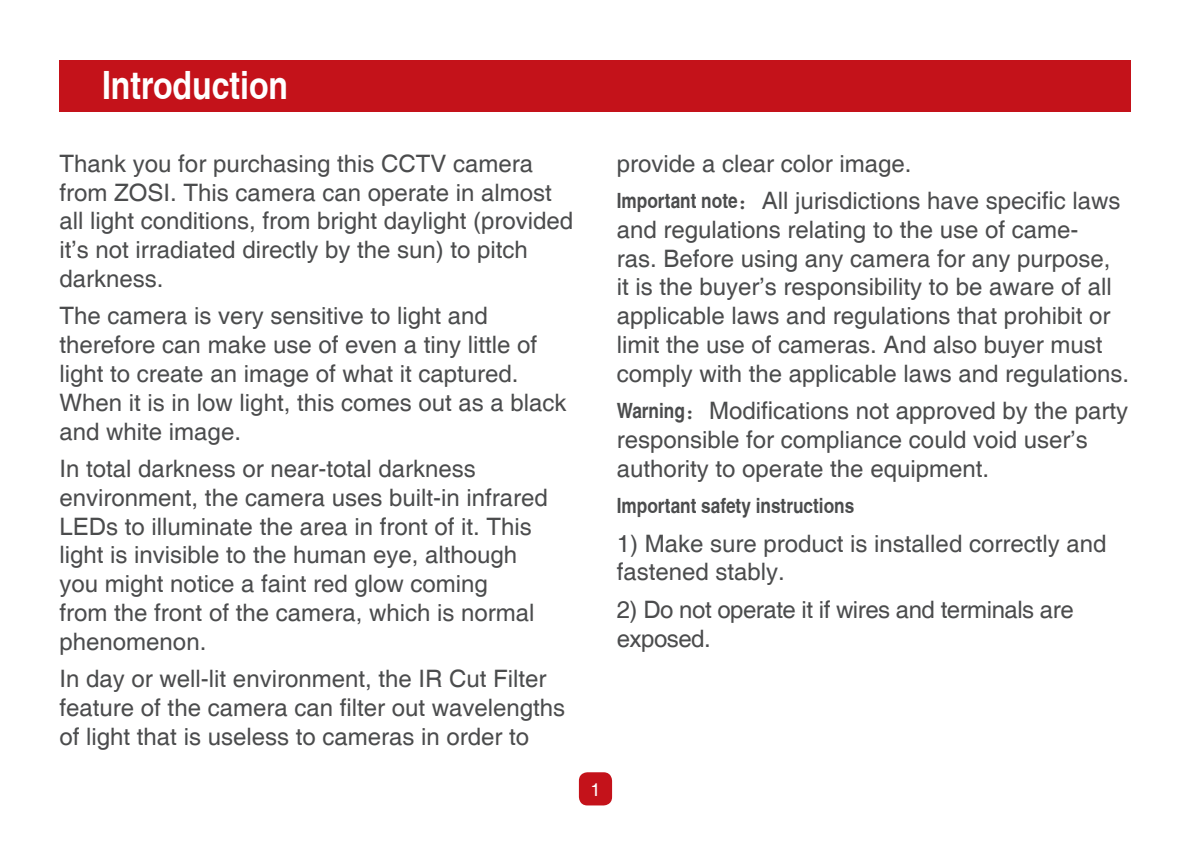
<style>
.page{position:relative;width:1191px;height:851px;background:#fff}
.page>*{position:absolute;margin:0;border:0;box-sizing:border-box;transform-origin:0 0}
.t1{font:700 condensed 39px "Helvetica";color:#fff}
.t2{font:24px/28.8px "Helvetica";color:#4b4c4d}
.t3{font:24px/28.8px "Helvetica";letter-spacing:-.02em;color:#4b4c4d}
.t4{font:700 condensed 21px "Helvetica";color:#4b4c4d}
.t5{font:18px "Helvetica";color:#fff}
.s1{font-weight:700;font-stretch:condensed;font-size:21px}
.s2{font-family:"Sim Sun"}
</style>
<div class="page">
<div style="left:60px;top:60px;width:1071px;height:51px;background:#c4121a"></div>
<div style="left:579px;top:772px;width:33px;height:33px;background:#c4121a;border-radius:9px"></div>
<h1 class="t1" style="left:102px;top:62px;width:187px">Introduction</h1>
<p class="t2" style="left:60px;top:150px;width:515px">Thank you for purchasing this CCTV camera from ZOSI. This camera can operate in almost all light conditions, from bright daylight (provided it’s not irradiated directly by the sun) to pitch darkness.</p>
<p class="t2" style="left:60px;top:302px;width:508px">The camera is very sensitive to light and therefore can make use of even a tiny little of light to create an image of what it captured.<br>When it is in low light, this comes out as a black and white image.</p>
<p class="t2" style="left:60px;top:455px;width:490px">In total darkness or near-total darkness environment, the camera uses built-in infrared LEDs to illuminate the area in front of it. This light is invisible to the human eye, although you might notice a faint red glow coming<br>from the front of the camera, which is normal phenomenon.</p>
<p class="t2" style="left:60px;top:665px;width:507px">In day or well-lit environment, the IR Cut Filter feature of the camera can filter out wavelengths of light that is useless to cameras in order to</p>
<p class="t2" style="left:617px;top:145px;width:505px;line-height:37.2px">provide a clear color image.<br><span class="s1">Important note</span><span class="s2">：</span>All jurisdictions have specific laws</p>
<p class="t2" style="left:617px;top:216px;width:514px">and regulations relating to the use of came-<br>ras. Before using any camera for any purpose,<br>it is the buyer’s responsibility to be aware of all applicable laws and regulations that prohibit or limit the use of cameras. And also buyer must comply with the applicable laws and regulations.</p>
<p class="t2" style="left:617px;top:397px;width:513px"><span class="s1">Warning</span><span class="s2">：</span>Modifications not approved by the party responsible for compliance could void user’s authority to operate the equipment.</p>
<p class="t4" style="left:617px;top:493px;width:239px">Important safety instructions</p>
<p class="t2" style="left:617px;top:529px;width:491px">1) Make sure product is installed correctly and fastened stably.</p>
<p class="t3" style="left:617px;top:595px;width:458px">2) Do not operate it if wires and terminals are exposed.</p>
<p class="t5" style="left:590px;top:779px;width:12px">1</p>
</div>
